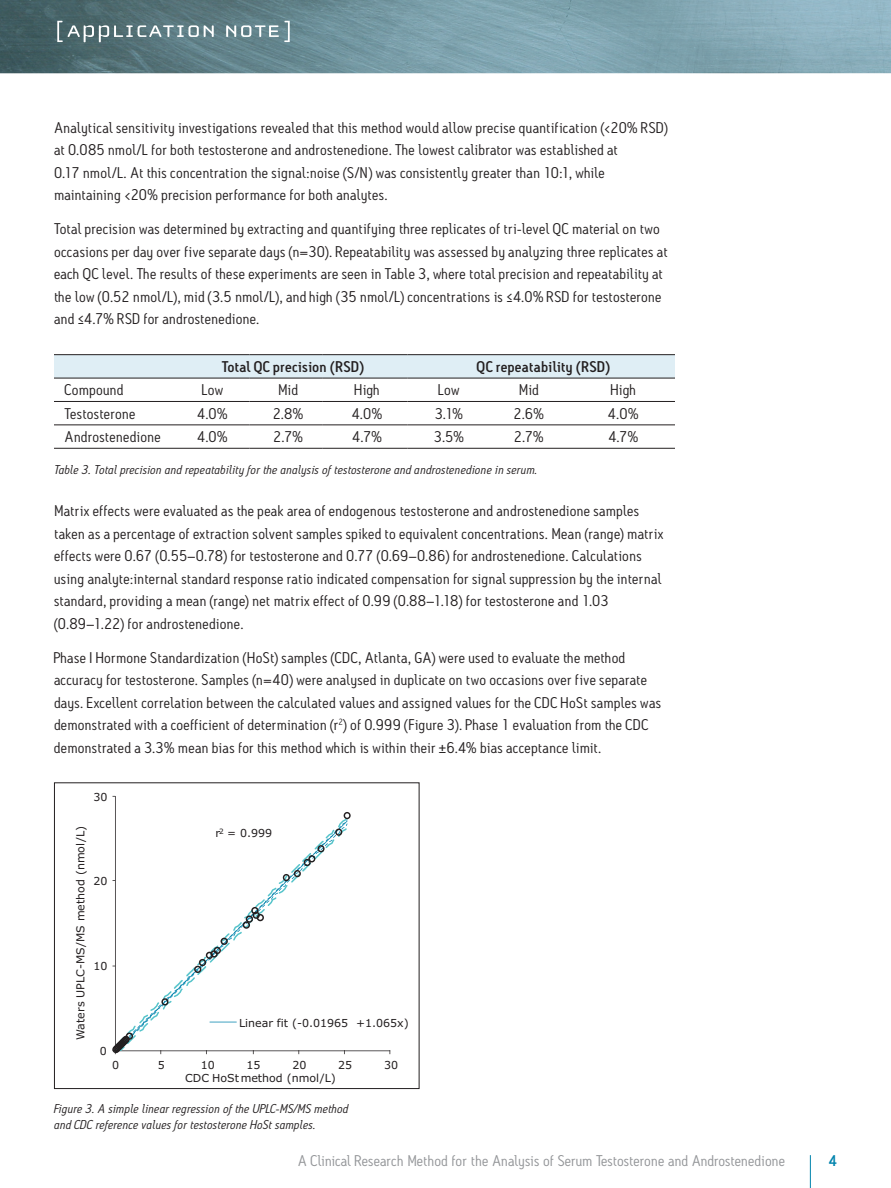
<style>
.page{position:relative;width:891px;height:1188px;background:#fff}
.page>*{position:absolute;margin:0;border:0;box-sizing:border-box;transform-origin:0 0}
.t1{font:15px/22.5px "Antitled OT";letter-spacing:.02em;color:#231f20;scale:1.05 1}
.t2{font:15px "Antitled OT";letter-spacing:.01em;color:#939598;scale:1.05 1}
.t3{font:500 15px "Antitled OT";letter-spacing:.02em;color:#231f20;scale:1.05 1}
.t4{font:500 15px "Antitled OT";color:#0083ad;scale:1.05 1}
.t5{font:italic 12.3px/15.8px "Antitled OT";letter-spacing:.02em;color:#231f20;scale:1.05 1}
.t6{font:11.1px "Verdana";color:#231f20}
</style>
<div class="page">
<hr style="left:810px;top:1155px;width:1px;height:33px;background:#0083ad">
<img style="left:0;top:0;width:891px;height:73px">
<svg style="left:57px;top:21px;width:157px;height:21px;background:#738b8f"></svg>
<svg style="left:226px;top:21px;width:64px;height:21px"></svg>
<svg style="left:54px;top:355px;width:621px;height:23px;background:#dae8ef"></svg>
<hr style="left:54px;top:378px;width:117px;height:1px;background:#231f20">
<hr style="left:171px;top:378px;width:78px;height:1px;background:#231f20">
<hr style="left:249px;top:378px;width:73px;height:1px;background:#231f20">
<hr style="left:322px;top:378px;width:85px;height:1px;background:#231f20">
<hr style="left:407px;top:378px;width:79px;height:1px;background:#231f20">
<hr style="left:486px;top:378px;width:81px;height:1px;background:#231f20">
<hr style="left:567px;top:378px;width:108px;height:1px;background:#231f20">
<hr style="left:54px;top:401px;width:117px;height:1px;background:#231f20">
<hr style="left:171px;top:401px;width:78px;height:1px;background:#231f20">
<hr style="left:249px;top:401px;width:73px;height:1px;background:#231f20">
<hr style="left:322px;top:401px;width:85px;height:1px;background:#231f20">
<hr style="left:407px;top:401px;width:79px;height:1px;background:#231f20">
<hr style="left:486px;top:401px;width:81px;height:1px;background:#231f20">
<hr style="left:567px;top:401px;width:108px;height:1px;background:#231f20">
<hr style="left:54px;top:425px;width:117px;height:1px;background:#231f20">
<hr style="left:171px;top:425px;width:78px;height:1px;background:#231f20">
<hr style="left:249px;top:425px;width:73px;height:1px;background:#231f20">
<hr style="left:322px;top:425px;width:85px;height:1px;background:#231f20">
<hr style="left:407px;top:425px;width:79px;height:1px;background:#231f20">
<hr style="left:486px;top:425px;width:81px;height:1px;background:#231f20">
<hr style="left:567px;top:425px;width:108px;height:1px;background:#231f20">
<hr style="left:54px;top:448px;width:117px;height:1px;background:#231f20">
<hr style="left:171px;top:448px;width:78px;height:1px;background:#231f20">
<hr style="left:249px;top:448px;width:73px;height:1px;background:#231f20">
<hr style="left:322px;top:448px;width:85px;height:1px;background:#231f20">
<hr style="left:407px;top:448px;width:79px;height:1px;background:#231f20">
<hr style="left:486px;top:448px;width:81px;height:1px;background:#231f20">
<hr style="left:567px;top:448px;width:108px;height:1px;background:#231f20">
<hr style="left:54px;top:354px;width:117px;height:1px;background:#231f20">
<hr style="left:171px;top:354px;width:78px;height:1px;background:#231f20">
<hr style="left:249px;top:354px;width:73px;height:1px;background:#231f20">
<hr style="left:322px;top:354px;width:85px;height:1px;background:#231f20">
<hr style="left:407px;top:354px;width:79px;height:1px;background:#231f20">
<hr style="left:486px;top:354px;width:81px;height:1px;background:#231f20">
<hr style="left:567px;top:354px;width:108px;height:1px;background:#231f20">
<hr style="left:115px;top:796px;width:1px;height:255px;background:#231f20">
<hr style="left:115px;top:1050px;width:275px;height:1px;background:#231f20">
<svg style="left:127px;top:819px;width:220px;height:232px"></svg>
<div style="left:186px;top:1011px;width:214px;height:23px;background:#fff"></div>
<svg style="left:210px;top:1022px;width:27px;height:1px"></svg>
<svg style="left:161px;top:998px;width:7px;height:8px"></svg>
<svg style="left:283px;top:845px;width:42px;height:36px"></svg>
<svg style="left:335px;top:829px;width:7px;height:7px"></svg>
<svg style="left:344px;top:812px;width:7px;height:7px"></svg>
<svg style="left:112px;top:1033px;width:21px;height:21px"></svg>
<svg style="left:194px;top:938px;width:34px;height:35px"></svg>
<svg style="left:243px;top:907px;width:21px;height:22px"></svg>
<div style="left:54px;top:782px;width:366px;height:307px;border:1px solid #231f20"></div>
<p class="t1" style="left:54px;top:116px;width:586px">Analytical sensitivity investigations revealed that this method would allow precise quantification (&lt;20% RSD) at 0.085 nmol/L for both testosterone and androstenedione. The lowest calibrator was established at<br>0.17 nmol/L. At this concentration the signal:noise (S/N) was consistently greater than 10:1, while maintaining &lt;20% precision performance for both analytes.</p>
<p class="t1" style="left:54px;top:217px;width:586px">Total precision was determined by extracting and quantifying three replicates of tri-level QC material on two occasions per day over five separate days (n=30). Repeatability was assessed by analyzing three replicates at each QC level. The results of these experiments are seen in Table 3, where total precision and repeatability at the low (0.52 nmol/L), mid (3.5 nmol/L), and high (35 nmol/L) concentrations is ≤4.0% RSD for testosterone and ≤4.7% RSD for androstenedione.</p>
<p class="t3" style="left:222px;top:358px;width:137px">Total QC precision (RSD)</p>
<p class="t3" style="left:477px;top:358px;width:129px">QC repeatability (RSD)</p>
<p class="t1" style="left:64px;top:379px;width:58px">Compound</p>
<p class="t1" style="left:202px;top:379px;width:22px">Low</p>
<p class="t1" style="left:278px;top:379px;width:21px">Mid</p>
<p class="t1" style="left:354px;top:379px;width:26px">High</p>
<p class="t1" style="left:438px;top:379px;width:22px">Low</p>
<p class="t1" style="left:519px;top:379px;width:21px">Mid</p>
<p class="t1" style="left:610px;top:379px;width:26px">High</p>
<p class="t1" style="left:64px;top:402px;width:69px">Testosterone</p>
<p class="t1" style="left:197px;top:402px;width:31px">4.0%</p>
<p class="t1" style="left:273px;top:402px;width:31px">2.8%</p>
<p class="t1" style="left:352px;top:402px;width:31px">4.0%</p>
<p class="t1" style="left:435px;top:402px;width:28px">3.1%</p>
<p class="t1" style="left:514px;top:402px;width:30px">2.6%</p>
<p class="t1" style="left:608px;top:402px;width:31px">4.0%</p>
<p class="t1" style="left:64px;top:426px;width:93px">Androstenedione</p>
<p class="t1" style="left:197px;top:426px;width:31px">4.0%</p>
<p class="t1" style="left:273px;top:426px;width:30px">2.7%</p>
<p class="t1" style="left:352px;top:426px;width:30px">4.7%</p>
<p class="t1" style="left:434px;top:426px;width:30px">3.5%</p>
<p class="t1" style="left:514px;top:426px;width:30px">2.7%</p>
<p class="t1" style="left:608px;top:426px;width:30px">4.7%</p>
<p class="t5" style="left:54px;top:461px;width:462px">Table 3. Total precision and repeatability for the analysis of testosterone and androstenedione in serum.</p>
<p class="t1" style="left:54px;top:500px;width:582px">Matrix effects were evaluated as the peak area of endogenous testosterone and androstenedione samples taken as a percentage of extraction solvent samples spiked to equivalent concentrations. Mean (range) matrix effects were 0.67 (0.55–0.78) for testosterone and 0.77 (0.69–0.86) for androstenedione. Calculations using analyte:internal standard response ratio indicated compensation for signal suppression by the internal standard, providing a mean (range) net matrix effect of 0.99 (0.88–1.18) for testosterone and 1.03 (0.89–1.22) for androstenedione.</p>
<p class="t1" style="left:54px;top:646px;width:580px">Phase I Hormone Standardization (HoSt) samples (CDC, Atlanta, GA) were used to evaluate the method accuracy for testosterone. Samples (n=40) were analysed in duplicate on two occasions over five separate days. Excellent correlation between the calculated values and assigned values for the CDC HoSt samples was demonstrated with a coefficient of determination (r<sup>2</sup>) of 0.999 (Figure 3). Phase 1 evaluation from the CDC demonstrated a 3.3% mean bias for this method which is within their ±6.4% bias acceptance limit.</p>
<p class="t6" style="left:94px;top:789px;width:16px">30</p>
<p class="t6" style="left:73px;top:1040px;width:216px;rotate:-90deg">Waters UPLC-MS/MS method (nmol/L)</p>
<p class="t6" style="left:94px;top:874px;width:16px">20</p>
<p class="t6" style="left:94px;top:959px;width:16px">10</p>
<p class="t6" style="left:100px;top:1044px;width:9px">0</p>
<p class="t6" style="left:215px;top:826px;width:58px">r<sup>2</sup> = 0.999</p>
<p class="t6" style="left:239px;top:1016px;width:171px">Linear fit (-0.01965 +1.065x)</p>
<p class="t6" style="left:112px;top:1057px;width:9px">0</p>
<p class="t6" style="left:158px;top:1057px;width:9px">5</p>
<p class="t6" style="left:201px;top:1057px;width:16px">10</p>
<p class="t6" style="left:247px;top:1057px;width:16px">15</p>
<p class="t6" style="left:292px;top:1057px;width:16px">20</p>
<p class="t6" style="left:338px;top:1057px;width:16px">25</p>
<p class="t6" style="left:384px;top:1057px;width:16px">30</p>
<p class="t6" style="left:185px;top:1071px;width:152px">CDC HoSt method (nmol/L)</p>
<p class="t5" style="left:54px;top:1101px;width:282px">Figure 3. A simple linear regression of the UPLC-MS/MS method and CDC reference values for testosterone HoSt samples.</p>
<p class="t2" style="left:298px;top:1151px;width:466px">A Clinical Research Method for the Analysis of Serum Testosterone and Androstenedione</p>
<p class="t4" style="left:829px;top:1151px;width:10px">4</p>
</div>
